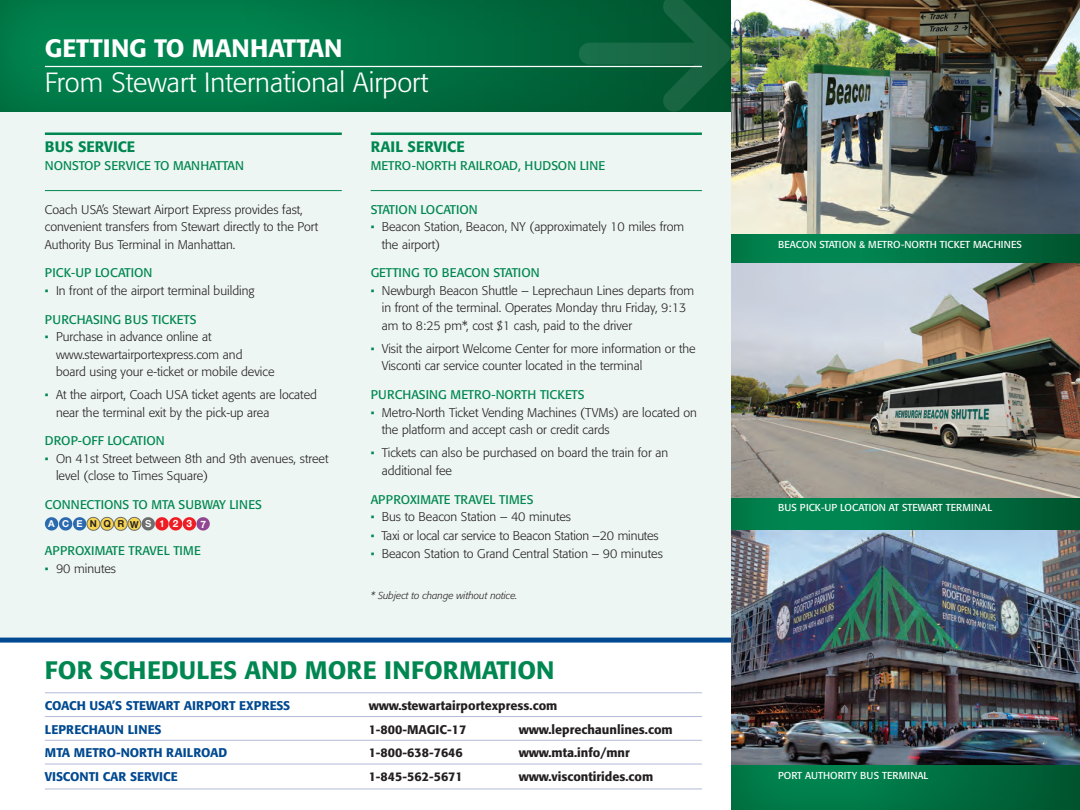
<style>
.page{position:relative;width:1080px;height:810px;background:#fff}
.page>*{position:absolute;margin:0;border:0;box-sizing:border-box;transform-origin:0 0}
.t1{font:300 27.5px "Formata";color:#fff}
.t2{font:500 25px "Formata";color:#008751}
.t3{font:500 25px "Formata";color:#fff}
.t4{font:500 15px "Formata";color:#008751}
.t5{font:300 12.5px/17.5px "Formata";color:#231f20}
.t6{font:12.5px "Formata";color:#008751}
.t7{font:500 12.5px "Formata";color:#231f20}
.t8{font:500 12.5px "Formata";color:#014990}
.t9{font:10px "Formata";color:#fff}
.t10{font:italic 300 10px "Formata";color:#231f20}
.t11{font:700 9.62px "Helvetica";letter-spacing:.665em;color:#231f20}
.s1{color:#008751}
.s2{font-family:"Helvetica Neue";color:#fff}
.s3{font-family:"Helvetica Neue";font-size:9.5px;color:#fff}
.s4{font-family:"Helvetica Neue";font-size:9.5px}
.s5{color:#fff}
.s6{font-family:"Helvetica Neue";font-size:10.12px;color:#fff}
</style>
<div class="page">
<div style="left:0;top:0;width:732px;height:112px;background:#00512b;opacity:.75"></div>
<div style="left:0;top:112px;width:732px;height:527px;background:#edf6f2"></div>
<hr style="left:371px;top:133px;width:331px;height:2px;background:#008751">
<hr style="left:371px;top:190px;width:331px;height:1px;background:#008751">
<hr style="left:45px;top:133px;width:297px;height:2px;background:#008751">
<hr style="left:45px;top:190px;width:297px;height:1px;background:#008751">
<hr style="left:45px;top:692px;width:657px;height:1px;background:#b3bbda">
<hr style="left:45px;top:716px;width:657px;height:1px;background:#b3bbda">
<hr style="left:45px;top:740px;width:657px;height:1px;background:#b3bbda">
<hr style="left:45px;top:764px;width:657px;height:1px;background:#b3bbda">
<hr style="left:45px;top:789px;width:657px;height:1px;background:#b3bbda">
<svg style="left:45px;top:516px;width:165px;height:15px"></svg>
<hr style="left:45px;top:66px;width:657px;height:1px;background:#fff">
<div style="left:0;top:638px;width:732px;height:5px;background:#014990"></div>
<svg style="left:579px;top:0;width:152px;height:112px;background:#0a5f39"></svg>
<div style="left:731px;top:0;width:349px;height:810px;background:#00512b;opacity:.75"></div>
<img style="left:732px;top:0;width:348px;height:234px">
<img style="left:732px;top:531px;width:348px;height:234px">
<img style="left:732px;top:263px;width:348px;height:234px">
<h2 class="t3" style="left:45px;top:33px;width:299px">GETTING TO MANHATTAN</h2>
<h1 class="t1" style="left:45px;top:66px;width:385px">From Stewart International Airport</h1>
<p class="t4" style="left:45px;top:137px;width:92px">BUS SERVICE</p>
<p class="t6" style="left:45px;top:158px;width:201px">NONSTOP SERVICE TO MANHATTAN</p>
<p class="t5" style="left:45px;top:201px;width:275px">Coach USA’s Stewart Airport Express provides fast, convenient transfers from Stewart directly to the Port<br>Authority Bus Terminal in Manhattan.</p>
<p class="t6" style="left:45px;top:265px;width:109px">PICK-UP LOCATION</p>
<p class="t5" style="left:45px;top:282px;width:211px"><span class="s1">•</span> In front of the airport terminal building</p>
<p class="t6" style="left:45px;top:312px;width:153px">PURCHASING BUS TICKETS</p>
<p class="t5" style="left:56px;top:328px;width:220px;text-indent:-11px"><span class="s1">•</span> Purchase in advance online at www.stewartairportexpress.com and board using your e-ticket or mobile device</p>
<p class="t5" style="left:56px;top:386px;width:262px;text-indent:-11px"><span class="s1">•</span> At the airport, Coach USA ticket agents are located near the terminal exit by the pick-up area</p>
<p class="t6" style="left:45px;top:433px;width:121px">DROP-OFF LOCATION</p>
<p class="t5" style="left:56px;top:450px;width:274px;text-indent:-11px"><span class="s1">•</span> On 41st Street between 8th and 9th avenues, street level (close to Times Square)</p>
<p class="t6" style="left:45px;top:497px;width:219px">CONNECTIONS TO MTA SUBWAY LINES</p>
<p class="t6" style="left:45px;top:543px;width:158px">APPROXIMATE TRAVEL TIME</p>
<p class="t5" style="left:45px;top:560px;width:73px"><span class="s1">•</span> 90 minutes</p>
<p class="t11" style="left:48px;top:516px;width:159px"><span class="s2">AC</span><span class="s3">E</span><span class="s4">N</span>QRW<span class="s5">S1</span><span class="s6">237</span></p>
<p class="t4" style="left:371px;top:137px;width:96px">RAIL SERVICE</p>
<p class="t6" style="left:371px;top:158px;width:236px">METRO-NORTH RAILROAD, HUDSON LINE</p>
<p class="t6" style="left:371px;top:202px;width:109px">STATION LOCATION</p>
<p class="t5" style="left:382px;top:218px;width:304px;text-indent:-11px"><span class="s1">•</span> Beacon Station, Beacon, NY (approximately 10 miles from the airport)</p>
<p class="t6" style="left:371px;top:265px;width:170px">GETTING TO BEACON STATION</p>
<p class="t5" style="left:382px;top:282px;width:314px;text-indent:-11px"><span class="s1">•</span> Newburgh Beacon Shuttle – Leprechaun Lines departs from in front of the terminal. Operates Monday thru Friday, 9:13 am to 8:25 pm*, cost $1 cash, paid to the driver</p>
<p class="t5" style="left:382px;top:340px;width:315px;text-indent:-11px"><span class="s1">•</span> Visit the airport Welcome Center for more information or the<br>Visconti car service counter located in the terminal</p>
<p class="t6" style="left:371px;top:387px;width:215px">PURCHASING METRO-NORTH TICKETS</p>
<p class="t5" style="left:382px;top:404px;width:317px;text-indent:-11px"><span class="s1">•</span> Metro-North Ticket Vending Machines (TVMs) are located on the platform and accept cash or credit cards</p>
<p class="t5" style="left:382px;top:444px;width:288px;text-indent:-11px"><span class="s1">•</span> Tickets can also be purchased on board the train for an additional fee</p>
<p class="t6" style="left:371px;top:492px;width:164px">APPROXIMATE TRAVEL TIMES</p>
<p class="t5" style="left:371px;top:508px;width:202px"><span class="s1">•</span> Bus to Beacon Station – 40 minutes</p>
<p class="t5" style="left:371px;top:527px;width:290px"><span class="s1">•</span> Taxi or local car service to Beacon Station –20 minutes</p>
<p class="t5" style="left:371px;top:545px;width:294px"><span class="s1">•</span> Beacon Station to Grand Central Station – 90 minutes</p>
<p class="t10" style="left:371px;top:590px;width:148px">* Subject to change without notice.</p>
<h2 class="t2" style="left:45px;top:655px;width:511px">FOR SCHEDULES AND MORE INFORMATION</h2>
<p class="t8" style="left:45px;top:698px;width:247px">COACH USA’S STEWART AIRPORT EXPRESS</p>
<p class="t7" style="left:369px;top:698px;width:190px">www.stewartairportexpress.com</p>
<p class="t8" style="left:45px;top:722px;width:118px">LEPRECHAUN LINES</p>
<p class="t7" style="left:369px;top:722px;width:99px">1-800-MAGIC-17</p>
<p class="t7" style="left:519px;top:722px;width:156px">www.leprechaunlines.com</p>
<p class="t8" style="left:45px;top:745px;width:184px">MTA METRO-NORTH RAILROAD</p>
<p class="t7" style="left:369px;top:745px;width:96px">1-800-638-7646</p>
<p class="t7" style="left:519px;top:745px;width:113px">www.mta.info/mnr</p>
<p class="t8" style="left:45px;top:769px;width:134px">VISCONTI CAR SERVICE</p>
<p class="t7" style="left:369px;top:769px;width:96px">1-845-562-5671</p>
<p class="t7" style="left:519px;top:769px;width:136px">www.viscontirides.com</p>
<p class="t9" style="left:778px;top:238px;width:245px">BEACON STATION &amp; METRO-NORTH TICKET MACHINES</p>
<p class="t9" style="left:778px;top:502px;width:216px">BUS PICK-UP LOCATION AT STEWART TERMINAL</p>
<p class="t9" style="left:778px;top:770px;width:152px">PORT AUTHORITY BUS TERMINAL</p>
</div>
